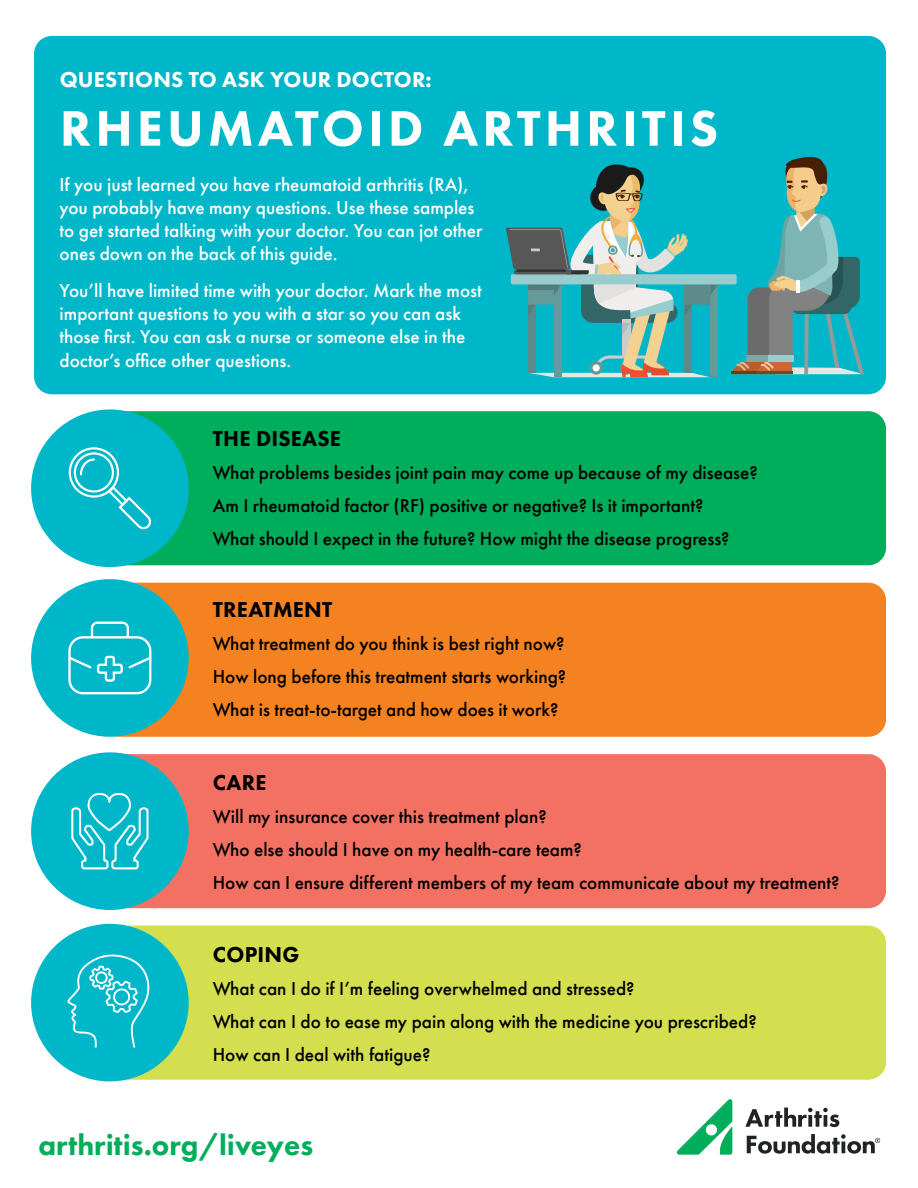
<style>
.page{position:relative;width:918px;height:1188px;background:#fff}
.page>*{position:absolute;margin:0;border:0;box-sizing:border-box;transform-origin:0 0}
.t1{font:800 51.75px "Futura PT";letter-spacing:.08em;color:#fff}
.t2{font:800 29.55px "Futura PT";color:#00ad5a}
.t3{font:800 22.2px "Futura PT";letter-spacing:.01em;color:#000}
.t4{font:800 22.2px "Futura PT";letter-spacing:.01em;color:#fff}
.t5{font:500 19.2px/33px "Futura PT";color:#000}
.t6{font:500 19.2px/23.1px "Futura PT";color:#fff}
</style>
<div class="page">
<div style="left:34px;top:36px;width:852px;height:358px;background:#00b7c9;border-radius:18px"></div>
<div style="left:102px;top:411px;width:784px;height:154px;background:#00ad5a;border-radius:18px"></div>
<div style="left:102px;top:583px;width:784px;height:154px;background:#f58220;border-radius:18px"></div>
<div style="left:102px;top:754px;width:784px;height:154px;background:#f37163;border-radius:18px"></div>
<div style="left:102px;top:926px;width:784px;height:154px;background:#d3df4e;border-radius:18px"></div>
<svg style="left:745px;top:1108px;width:94px;height:19px"></svg>
<svg style="left:677px;top:1099px;width:55px;height:56px"></svg>
<svg style="left:747px;top:1134px;width:133px;height:20px"></svg>
<div style="left:31px;top:409px;width:158px;height:158px;background:#00b7c9;border-radius:50%"></div>
<div style="left:31px;top:752px;width:158px;height:158px;background:#00b7c9;border-radius:50%"></div>
<div style="left:31px;top:579px;width:158px;height:158px;background:#00b7c9;border-radius:50%"></div>
<div style="left:31px;top:924px;width:158px;height:157px;background:#00b7c9;border-radius:50%"></div>
<svg style="left:68px;top:447px;width:83px;height:83px"></svg>
<svg style="left:71px;top:792px;width:78px;height:78px"></svg>
<svg style="left:68px;top:621px;width:84px;height:74px"></svg>
<svg style="left:67px;top:954px;width:83px;height:94px"></svg>
<div style="left:511px;top:274px;width:226px;height:10px;background:#9cc;border-radius:2px"></div>
<svg style="left:506px;top:164px;width:212px;height:213px"></svg>
<svg style="left:731px;top:157px;width:133px;height:217px"></svg>
<p class="t4" style="left:60px;top:65px;width:374px">QUESTIONS TO ASK YOUR DOCTOR:</p>
<h1 class="t1" style="left:60px;top:96px;width:660px">RHEUMATOID ARTHRITIS</h1>
<p class="t6" style="left:60px;top:173px;width:424px">If you just learned you have rheumatoid arthritis (RA), you probably have many questions. Use these samples to get started talking with your doctor. You can jot other ones down on the back of this guide.</p>
<p class="t6" style="left:60px;top:279px;width:424px">You’ll have limited time with your doctor. Mark the most important questions to you with a star so you can ask those first. You can ask a nurse or someone else in the doctor’s office other questions.</p>
<p class="t3" style="left:213px;top:425px;width:130px">THE DISEASE</p>
<p class="t5" style="left:213px;top:456px;width:547px">What problems besides joint pain may come up because of my disease?<br>Am I rheumatoid factor (RF) positive or negative? Is it important?<br>What should I expect in the future? How might the disease progress?</p>
<p class="t3" style="left:213px;top:596px;width:121px">TREATMENT</p>
<p class="t5" style="left:213px;top:627px;width:355px;text-align:justify">What treatment do you think is best right now?<br>How long before this treatment starts working?<br>What is treat-to-target and how does it work?</p>
<p class="t3" style="left:213px;top:769px;width:55px">CARE</p>
<p class="t5" style="left:213px;top:800px;width:628px">Will my insurance cover this treatment plan?<br>Who else should I have on my health-care team?<br>How can I ensure different members of my team communicate about my treatment?</p>
<p class="t3" style="left:213px;top:940px;width:88px">COPING</p>
<p class="t5" style="left:213px;top:972px;width:545px">What can I do if I’m feeling overwhelmed and stressed?<br>What can I do to ease my pain along with the medicine you prescribed?<br>How can I deal with fatigue?</p>
<h2 class="t2" style="left:39px;top:1126px;width:276px">arthritis.org/liveyes</h2>
</div>
